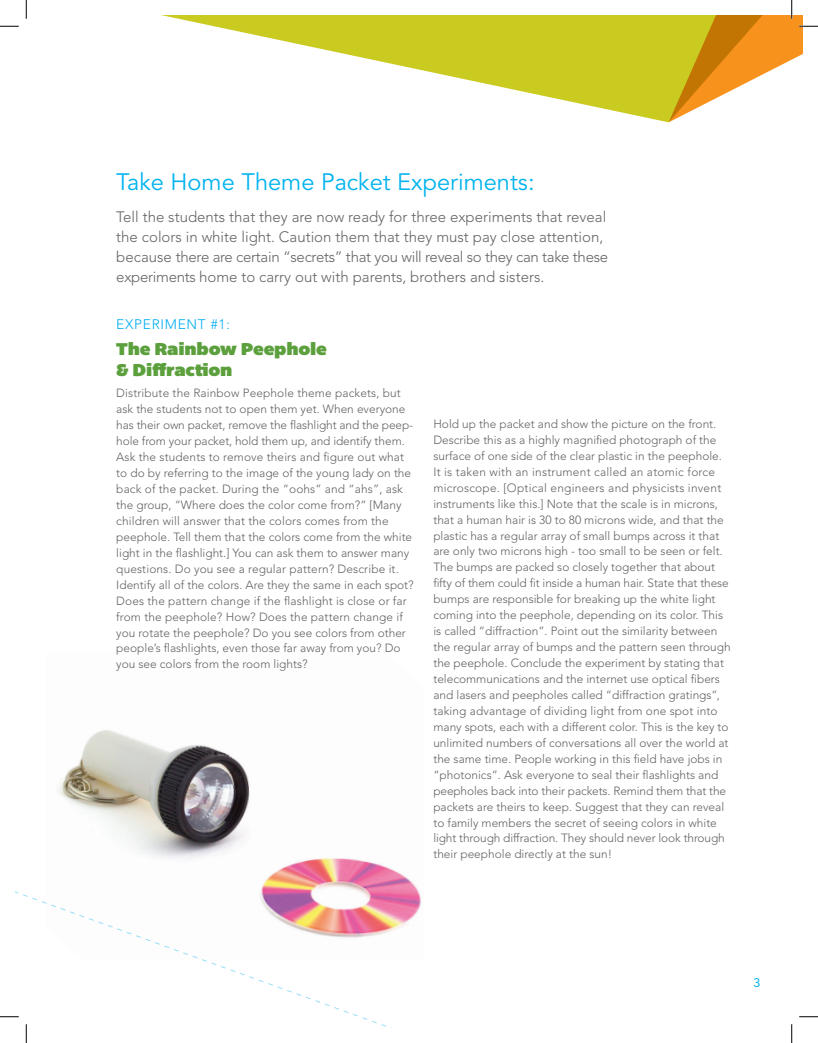
<style>
.page{position:relative;width:818px;height:1043px;background:#fff}
.page>*{position:absolute;margin:0;border:0;box-sizing:border-box;transform-origin:0 0}
.t1{font:23.62px "Avenir LT Std";color:#00b3ef}
.t2{font:17.5px/21.2px "Bemio";letter-spacing:-.01em;color:#5ca03d}
.t3{font:300 15px/20px "Avenir LT Std";color:#636366}
.t4{font:300 13.75px "Avenir LT Std";letter-spacing:.05em;color:#00aeef}
.t5{font:12.5px "Avenir LT Std";color:#00b3ef}
.t6{font:300 11.88px/15.9px "Avenir LT Std";color:#636366}
</style>
<div class="page">
<img style="left:57px;top:730px;width:347px;height:146px">
<svg style="left:161px;top:15px;width:507px;height:107px"></svg>
<svg style="left:15px;top:876px;width:406px;height:152px"></svg>
<svg style="left:0;top:25px;width:19px;height:2px"></svg>
<svg style="left:0;top:1015px;width:19px;height:2px"></svg>
<svg style="left:799px;top:1016px;width:19px;height:1px"></svg>
<svg style="left:25px;top:0;width:2px;height:19px"></svg>
<svg style="left:25px;top:1024px;width:2px;height:18px"></svg>
<svg style="left:668px;top:0;width:150px;height:122px"></svg>
<svg style="left:791px;top:1024px;width:1px;height:18px"></svg>
<h1 class="t1" style="left:116px;top:169px;width:419px">Take Home Theme Packet Experiments:</h1>
<p class="t3" style="left:116px;top:206px;width:493px">Tell the students that they are now ready for three experiments that reveal the colors in white light. Caution them that they must pay close attention, because there are certain “secrets” that you will reveal so they can take these experiments home to carry out with parents, brothers and sisters.</p>
<p class="t4" style="left:116px;top:317px;width:115px">EXPERIMENT #1:</p>
<h2 class="t2" style="left:116px;top:338px;width:212px">The Rainbow Peephole &amp; Diffraction</h2>
<p class="t6" style="left:116px;top:385px;width:299px">Distribute the Rainbow Peephole theme packets, but ask the students not to open them yet. When everyone has their own packet, remove the flashlight and the peep&shy;hole from your packet, hold them up, and identify them.<br>Ask the students to remove theirs and figure out what to do by referring to the image of the young lady on the back of the packet. During the “oohs” and “ahs”, ask the group, “Where does the color come from?” [Many children will answer that the colors comes from the peephole. Tell them that the colors come from the white light in the flashlight.] You can ask them to answer many questions. Do you see a regular pattern? Describe it.<br>Identify all of the colors. Are they the same in each spot?<br>Does the pattern change if the flashlight is close or far from the peephole? How? Does the pattern change if you rotate the peephole? Do you see colors from other people’s flashlights, even those far away from you? Do you see colors from the room lights?</p>
<p class="t6" style="left:433px;top:416px;width:299px">Hold up the packet and show the picture on the front.<br>Describe this as a highly magnified photograph of the surface of one side of the clear plastic in the peephole.<br>It is taken with an instrument called an atomic force microscope. [Optical engineers and physicists invent instruments like this.] Note that the scale is in microns, that a human hair is 30 to 80 microns wide, and that the plastic has a regular array of small bumps across it that are only two microns high - too small to be seen or felt.<br>The bumps are packed so closely together that about fifty of them could fit inside a human hair. State that these bumps are responsible for breaking up the white light coming into the peephole, depending on its color. This is called “diffraction”. Point out the similarity between the regular array of bumps and the pattern seen through the peephole. Conclude the experiment by stating that telecommunications and the internet use optical fibers and lasers and peepholes called “diffraction gratings”, taking advantage of dividing light from one spot into many spots, each with a different color. This is the key to unlimited numbers of conversations all over the world at the same time. People working in this field have jobs in “photonics”. Ask everyone to seal their flashlights and peepholes back into their packets. Remind them that the packets are theirs to keep. Suggest that they can reveal to family members the secret of seeing colors in white light through diffraction. They should never look through their peephole directly at the sun!</p>
<p class="t5" style="left:753px;top:975px;width:8px">3</p>
</div>
